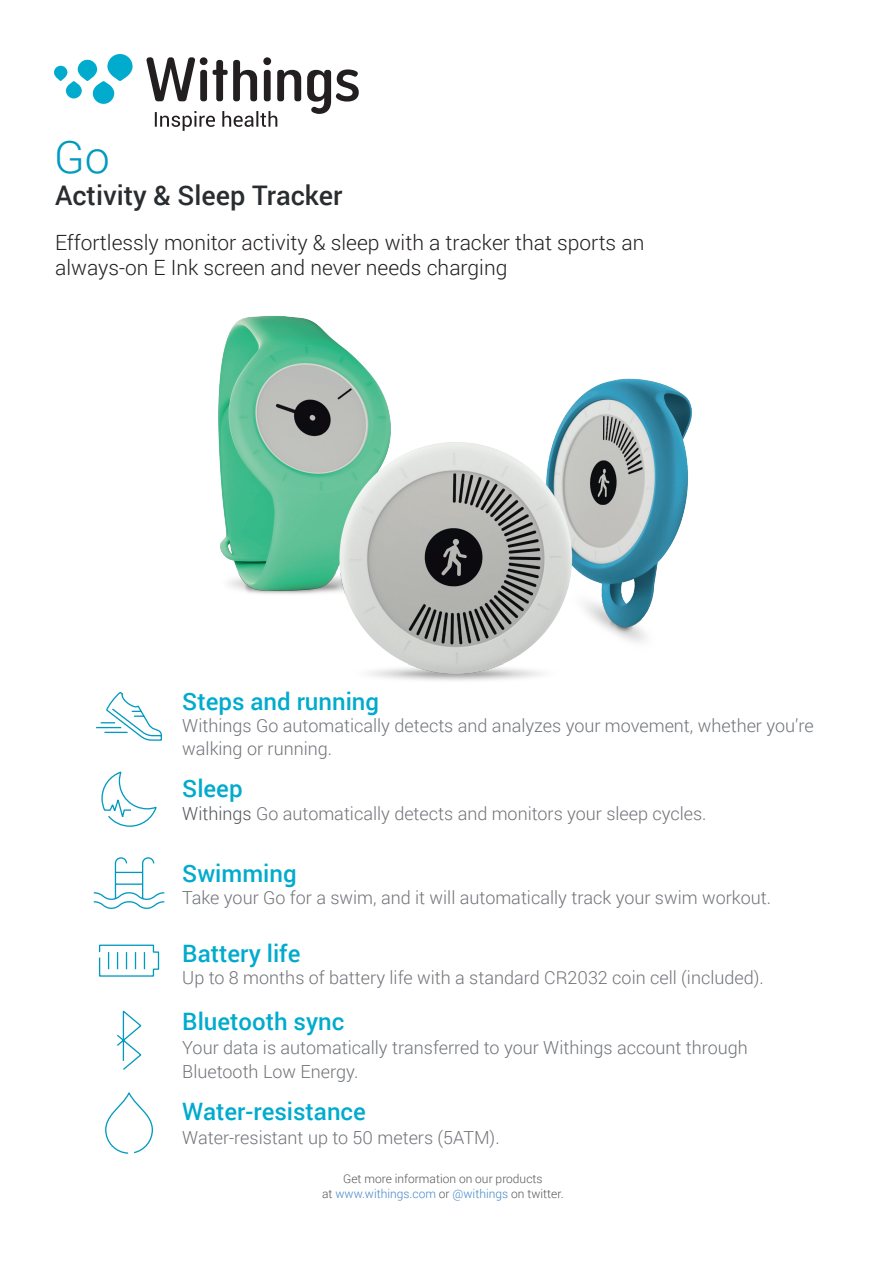
<style>
.page{position:relative;width:893px;height:1263px;background:#fff}
.page>*{position:absolute;margin:0;border:0;box-sizing:border-box;transform-origin:0 0}
.t1{font:300 45px "Roboto";color:#009ac0}
.t2{font:500 27px "Roboto";color:#292d2f}
.t3{font:500 24px "Roboto";color:#00abcd}
.t4{font:300 21px/25.2px "Roboto";color:#231f20}
.t5{font:300 18px/22.5px "Roboto";color:#707378}
.t6{font:300 12px/15px "Roboto";color:#57585a;text-align:center}
.s1{color:#51555a}
.s2{color:#4588c7}
</style>
<div class="page">
<svg style="left:263px;top:57px;width:8px;height:8px"></svg>
<div style="left:264px;top:70px;width:7px;height:31px;background:#231f20;border-radius:3px"></div>
<svg style="left:277px;top:70px;width:24px;height:31px"></svg>
<svg style="left:146px;top:57px;width:111px;height:44px"></svg>
<svg style="left:54px;top:54px;width:79px;height:50px"></svg>
<svg style="left:307px;top:69px;width:52px;height:45px"></svg>
<svg style="left:155px;top:111px;width:122px;height:20px"></svg>
<svg style="left:96px;top:691px;width:66px;height:50px"></svg>
<svg style="left:93px;top:857px;width:72px;height:52px"></svg>
<svg style="left:101px;top:771px;width:56px;height:56px"></svg>
<svg style="left:98px;top:944px;width:62px;height:33px"></svg>
<svg style="left:106px;top:1092px;width:47px;height:62px"></svg>
<svg style="left:117px;top:1010px;width:25px;height:60px"></svg>
<img style="left:218px;top:316px;width:474px;height:365px">
<h1 class="t1" style="left:54px;top:126px;width:57px">Go</h1>
<h2 class="t2" style="left:55px;top:176px;width:289px">Activity &amp; Sleep Tracker</h2>
<p class="t4" style="left:55px;top:229px;width:591px">Effortlessly monitor activity &amp; sleep with a tracker that sports an always-on E Ink screen and never needs charging</p>
<h3 class="t3" style="left:182px;top:684px;width:198px">Steps and running</h3>
<p class="t5" style="left:182px;top:714px;width:633px">Withings Go automatically detects and analyzes your movement, whether you’re walking or running.</p>
<h3 class="t3" style="left:182px;top:772px;width:62px">Sleep</h3>
<p class="t5" style="left:182px;top:801px;width:526px"><span class="s1">Withings</span> Go automatically detects and monitors your sleep cycles.</p>
<h3 class="t3" style="left:182px;top:856px;width:116px">Swimming</h3>
<p class="t5" style="left:182px;top:886px;width:590px">Take your Go for a swim, and it will automatically track your swim workout.</p>
<h3 class="t3" style="left:182px;top:936px;width:120px">Battery life</h3>
<p class="t5" style="left:182px;top:966px;width:583px">Up to 8 months of battery life with a standard CR2032 coin cell (included).</p>
<h3 class="t3" style="left:182px;top:1004px;width:164px">Bluetooth sync</h3>
<p class="t5" style="left:182px;top:1035px;width:567px;line-height:24px">Your data is automatically transferred to your Withings account through<br>Bluetooth Low Energy.</p>
<h3 class="t3" style="left:182px;top:1095px;width:185px">Water-resistance</h3>
<p class="t5" style="left:182px;top:1126px;width:319px">Water-resistant up to 50 meters (5ATM).</p>
<p class="t6" style="left:322px;top:1170px;width:243px">Get more information on our products<br>at <span class="s2">www.withings.com</span> or <span class="s2">@withings</span> on twitter.</p>
</div>
